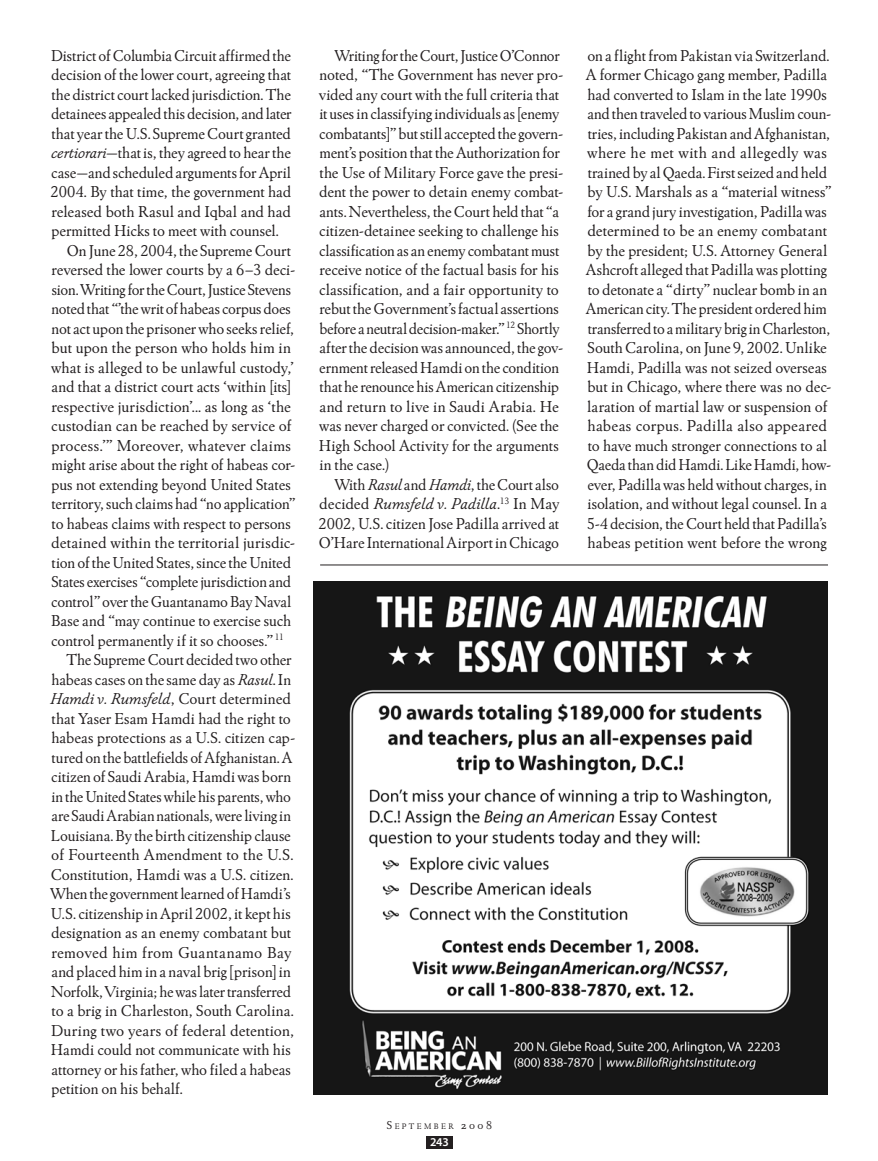
<style>
.page{position:relative;width:878px;height:1161px;background:#fff}
.page>*{position:absolute;margin:0;border:0;box-sizing:border-box;transform-origin:0 0}
.t1{font:16.5px/19.5px "Winchester New ITC";letter-spacing:-.005em;color:#231f20}
.t2{font:16.5px "Winchester New ITC";letter-spacing:.015em;color:#231f20}
.t3{font:600 12px "Myriad Pro";color:#fff}
.t4{font:8.4px "Winchester New ITC Book OS";letter-spacing:.285em;color:#231f20}
.s1{font-style:italic}
.s2{font-size:12px}
</style>
<div class="page">
<div style="left:426px;top:1136px;width:26px;height:12px;background:#231f20"></div>
<img style="left:314px;top:581px;width:513px;height:513px">
<hr style="left:320px;top:565px;width:508px;height:1px;background:#231f20">
<p class="t1" style="left:51px;top:45px;width:241px">District of Columbia Circuit affirmed the</p>
<p class="t1" style="left:51px;top:65px;width:241px">decision of the lower court, agreeing that</p>
<p class="t1" style="left:52px;top:84px;width:241px">the district court lacked jurisdiction. The</p>
<p class="t1" style="left:51px;top:104px;width:242px">detainees appealed this decision, and later</p>
<p class="t1" style="left:52px;top:123px;width:241px">that year the U.S. Supreme Court granted</p>
<p class="t1" style="left:51px;top:143px;width:242px"><span class="s1">certiorari</span>—that is, they agreed to hear the</p>
<p class="t1" style="left:51px;top:162px;width:241px">case—and scheduled arguments for April</p>
<p class="t1" style="left:51px;top:182px;width:242px">2004. By that time, the government had</p>
<p class="t1" style="left:51px;top:201px;width:241px">released both Rasul and Iqbal and had</p>
<p class="t1" style="left:52px;top:221px;width:229px">permitted Hicks to meet with counsel.</p>
<p class="t1" style="left:67px;top:240px;width:226px">On June 28, 2004, the Supreme Court</p>
<p class="t1" style="left:51px;top:260px;width:245px">reversed the lower courts by a 6–3 deci-</p>
<p class="t1" style="left:52px;top:279px;width:241px">sion. Writing for the Court, Justice Stevens</p>
<p class="t1" style="left:52px;top:299px;width:241px">noted that “’the writ of habeas corpus does</p>
<p class="t1" style="left:52px;top:318px;width:244px">not act upon the prisoner who seeks relief,</p>
<p class="t1" style="left:51px;top:338px;width:241px">but upon the person who holds him in</p>
<p class="t1" style="left:51px;top:357px;width:244px">what is alleged to be unlawful custody,’</p>
<p class="t1" style="left:51px;top:377px;width:241px">and that a district court acts ‘within [its]</p>
<p class="t1" style="left:51px;top:396px;width:241px">respective jurisdiction’... as long as ‘the</p>
<p class="t1" style="left:51px;top:416px;width:241px">custodian can be reached by service of</p>
<p class="t1" style="left:52px;top:435px;width:241px">process.’” Moreover, whatever claims</p>
<p class="t1" style="left:51px;top:455px;width:245px">might arise about the right of habeas cor-</p>
<p class="t1" style="left:52px;top:474px;width:241px">pus not extending beyond United States</p>
<p class="t1" style="left:52px;top:494px;width:245px">territory, such claims had “no application”</p>
<p class="t1" style="left:52px;top:513px;width:241px">to habeas claims with respect to persons</p>
<p class="t1" style="left:51px;top:533px;width:246px">detained within the territorial jurisdic-</p>
<p class="t1" style="left:52px;top:552px;width:241px">tion of the United States, since the United</p>
<p class="t1" style="left:51px;top:572px;width:241px">States exercises “complete jurisdiction and</p>
<p class="t1" style="left:51px;top:591px;width:241px">control” over the Guantanamo Bay Naval</p>
<p class="t1" style="left:51px;top:611px;width:241px">Base and “may continue to exercise such</p>
<p class="t1" style="left:51px;top:630px;width:234px">control permanently if it so chooses.” <sup>11</sup></p>
<p class="t1" style="left:66px;top:650px;width:227px">The Supreme Court decided two other</p>
<p class="t1" style="left:51px;top:669px;width:241px">habeas cases on the same day as <span class="s1">Rasul</span>. In</p>
<p class="t1" style="left:50px;top:689px;width:243px"><span class="s1">Hamdi v. Rumsfeld</span>, Court determined</p>
<p class="t1" style="left:52px;top:708px;width:241px">that Yaser Esam Hamdi had the right to</p>
<p class="t1" style="left:51px;top:728px;width:245px">habeas protections as a U.S. citizen cap-</p>
<p class="t1" style="left:52px;top:747px;width:242px">tured on the battlefields of Afghanistan. A</p>
<p class="t1" style="left:51px;top:767px;width:241px">citizen of Saudi Arabia, Hamdi was born</p>
<p class="t1" style="left:51px;top:786px;width:241px">in the United States while his parents, who</p>
<p class="t1" style="left:51px;top:806px;width:241px">are Saudi Arabian nationals, were living in</p>
<p class="t1" style="left:51px;top:825px;width:241px">Louisiana. By the birth citizenship clause</p>
<p class="t1" style="left:51px;top:845px;width:244px">of Fourteenth Amendment to the U.S.</p>
<p class="t1" style="left:51px;top:864px;width:244px">Constitution, Hamdi was a U.S. citizen.</p>
<p class="t1" style="left:50px;top:884px;width:242px">When the government learned of Hamdi’s</p>
<p class="t1" style="left:51px;top:903px;width:241px">U.S. citizenship in April 2002, it kept his</p>
<p class="t1" style="left:51px;top:923px;width:241px">designation as an enemy combatant but</p>
<p class="t2" style="left:51px;top:942px;width:242px">removed him from Guantanamo Bay</p>
<p class="t1" style="left:51px;top:962px;width:241px">and placed him in a naval brig [prison] in</p>
<p class="t1" style="left:51px;top:981px;width:241px">Norfolk, Virginia; he was later transferred</p>
<p class="t1" style="left:52px;top:1001px;width:243px">to a brig in Charleston, South Carolina.</p>
<p class="t1" style="left:51px;top:1020px;width:245px">During two years of federal detention,</p>
<p class="t1" style="left:51px;top:1040px;width:241px">Hamdi could not communicate with his</p>
<p class="t1" style="left:51px;top:1059px;width:241px">attorney or his father, who filed a habeas</p>
<p class="t1" style="left:52px;top:1079px;width:133px">petition on his behalf.</p>
<p class="t1" style="left:319px;top:45px;width:246px;text-indent:16px">Writing for the Court, Justice O’Connor noted, “The Government has never pro&shy;vided any court with the full criteria that it uses in classifying individuals as [enemy combatants]” but still accepted the govern&shy;ment’s position that the Authorization for the Use of Military Force gave the presi&shy;dent the power to detain enemy combat&shy;ants. Nevertheless, the Court held that “a citizen-detainee seeking to challenge his classification as an enemy combatant must receive notice of the factual basis for his classification, and a fair opportunity to rebut the Government’s factual assertions before a neutral decision-maker.” <sup>12</sup> Shortly after the decision was announced, the gov&shy;ernment released Hamdi on the condition that he renounce his American citizenship and return to live in Saudi Arabia. He was never charged or convicted. (See the High School Activity for the arguments in the case.)</p>
<p class="t1" style="left:318px;top:474px;width:243px;text-align:justify;text-indent:16px">With <span class="s1">Rasul</span> and <span class="s1">Hamdi</span>, the Court also decided <span class="s1">Rumsfeld v. Padilla</span>.<sup>13</sup> In May 2002, U.S. citizen Jose Padilla arrived at O’Hare International Airport in Chicago</p>
<p class="t1" style="left:585px;top:45px;width:247px">on a flight from Pakistan via Switzerland.<br>A former Chicago gang member, Padilla had converted to Islam in the late 1990s and then traveled to various Muslim coun&shy;tries, including Pakistan and Afghanistan, where he met with and allegedly was trained by al Qaeda. First seized and held by U.S. Marshals as a “material witness” for a grand jury investigation, Padilla was determined to be an enemy combatant by the president; U.S. Attorney General Ashcroft alleged that Padilla was plotting to detonate a “dirty” nuclear bomb in an American city. The president ordered him transferred to a military brig in Charleston, South Carolina, on June 9, 2002. Unlike Hamdi, Padilla was not seized overseas but in Chicago, where there was no dec&shy;laration of martial law or suspension of habeas corpus. Padilla also appeared to have much stronger connections to al Qaeda than did Hamdi. Like Hamdi, how&shy;ever, Padilla was held without charges, in isolation, and without legal counsel. In a 5-4 decision, the Court held that Padilla’s habeas petition went before the wrong</p>
<p class="t4" style="left:387px;top:1121px;width:107px"><span class="s2">S</span>EPTEMBER <span class="s2">2008</span></p>
<p class="t3" style="left:430px;top:1134px;width:20px">243</p>
</div>
